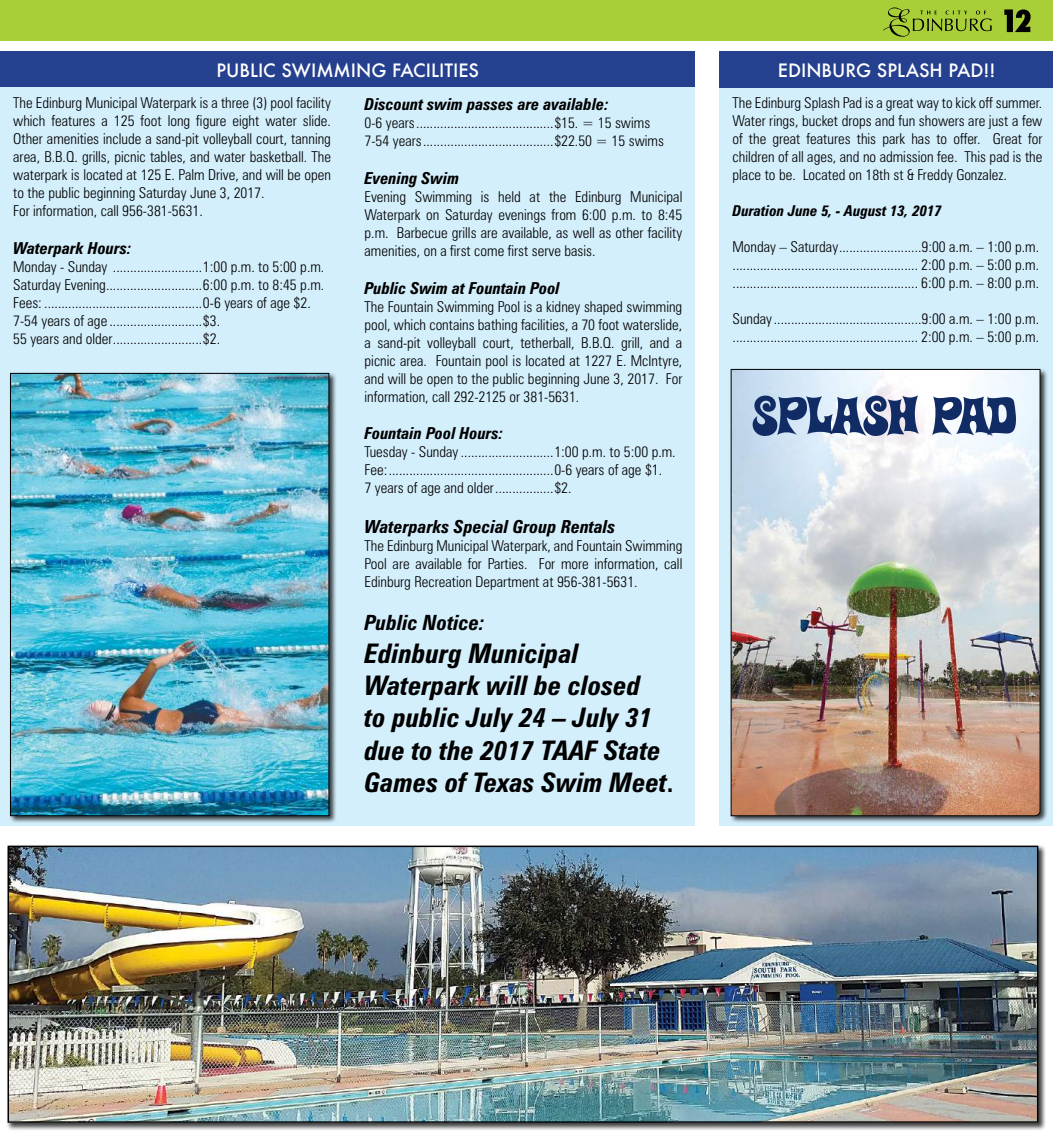
<style>
.page{position:relative;width:1053px;height:1134px;background:#fff}
.page>*{position:absolute;margin:0;border:0;box-sizing:border-box;transform-origin:0 0}
.t1{font:italic 700 condensed 27px/32.4px "Zurich BT";color:#000}
.t2{font:italic 700 condensed 21px "Zurich BT";color:#000}
.t3{font:500 18px "Futura";color:#fff}
.t4{font:italic 700 condensed 18px "Zurich BT";color:#000}
.t5{font:italic 700 condensed 16.5px "Zurich BT";color:#000}
.t6{font:300 condensed 15px/18px "Zurich BT";color:#000;text-align:justify}
.t7{font:italic 700 condensed 15px "Zurich BT";color:#000}
.s1{font-style:normal}
</style>
<div class="page">
<div style="left:1px;top:0;width:1052px;height:41px;background:#a9cf38"></div>
<svg style="left:883px;top:7px;width:109px;height:30px"></svg>
<svg style="left:1004px;top:9px;width:27px;height:23px"></svg>
<div style="left:720px;top:88px;width:333px;height:738px;background:#d4effc"></div>
<div style="left:720px;top:51px;width:333px;height:37px;background:#25408f"></div>
<div style="left:1px;top:51px;width:694px;height:37px;background:#25408f"></div>
<div style="left:1px;top:88px;width:694px;height:738px;background:#d4effc"></div>
<div style="left:730px;top:368px;width:318px;height:456px;background:#000;opacity:.75"></div>
<img style="left:731px;top:369px;width:309px;height:447px">
<div style="left:9px;top:372px;width:328px;height:452px;background:#000;opacity:.75"></div>
<img style="left:12px;top:375px;width:315px;height:439px">
<div style="left:10px;top:373px;width:319px;height:443px;border:1px solid #000"></div>
<div style="left:6px;top:844px;width:1040px;height:287px;background:#000;opacity:.75"></div>
<img style="left:10px;top:848px;width:1026px;height:273px">
<svg style="left:753px;top:395px;width:263px;height:41px"></svg>
<p class="t3" style="left:216px;top:58px;width:10px">PUBLI</p>
<p class="t3" style="left:263px;top:58px;width:61px">C SWIMMING</p>
<p class="t3" style="left:392px;top:58px;width:41px">FACILITI</p>
<p class="t3" style="left:458px;top:58px;width:22px">ES</p>
<p class="t3" style="left:778px;top:58px;width:219px">EDINBURG SPLASH PAD!!</p>
<p class="t6" style="left:13px;top:94px;width:319px;text-align:left">The Edinburg Municipal Waterpark is a three (3) pool facility which features a 125 foot long figure eight water slide.<br>Other amenities include a sand-pit volleyball court, tanning area, B.B.Q. grills, picnic tables, and water basketball. The waterpark is located at 125 E. Palm Drive, and will be open to the public beginning Saturday June 3, 2017.<br>For information, call 956-381-5631.</p>
<p class="t5" style="left:13px;top:238px;width:120px">Waterpark Hours:</p>
<p class="t6" style="left:13px;top:258px;width:313px;text-align:left">Monday - Sunday ..........................1:00 p.m. to 5:00 p.m.<br>Saturday Evening............................6:00 p.m. to 8:45 p.m.<br>Fees: ..............................................0-6 years of age $2.<br>7-54 years of age ...........................$3.<br>55 years and older..........................$2.</p>
<p class="t6" style="left:733px;top:94px;width:311px">The Edinburg Splash Pad is a great way to kick off summer.<br>Water rings, bucket drops and fun showers are just a few of the great features this park has to offer. Great for children of all ages, and no admission fee. This pad is the place to be. Located on 18th st &amp; Freddy Gonzalez.</p>
<p class="t7" style="left:733px;top:202px;width:211px">Duration June 5, - August 13, 2017</p>
<p class="t6" style="left:733px;top:238px;width:308px">Monday – Saturday........................9:00 a.m. – 1:00 p.m. ...................................................... 2:00 p.m. – 5:00 p.m. ...................................................... 6:00 p.m. – 8:00 p.m.</p>
<p class="t6" style="left:733px;top:310px;width:308px">Sunday...........................................9:00 a.m. – 1:00 p.m. ...................................................... 2:00 p.m. – 5:00 p.m.</p>
<p class="t5" style="left:365px;top:94px;width:246px">Discount swim passes are available:</p>
<p class="t6" style="left:365px;top:114px;width:301px">0-6 years........................................$15. = 15 swims<br>7-54 years......................................$22.50 = 15 swims</p>
<p class="t5" style="left:365px;top:168px;width:96px">Evening Swim</p>
<p class="t6" style="left:365px;top:187px;width:319px">Evening Swimming is held at the Edinburg Municipal Waterpark on Saturday evenings from 6:00 p.m. to 8:45 p.m. Barbecue grills are available, as well as other facility amenities, on a first come first serve basis.</p>
<p class="t5" style="left:365px;top:278px;width:197px">Public Swim at Fountain Pool</p>
<p class="t6" style="left:365px;top:297px;width:319px">The Fountain Swimming Pool is a kidney shaped swimming pool, which contains bathing facilities, a 70 foot waterslide, a sand-pit volleyball court, tetherball, B.B.Q. grill, and a picnic area. Fountain pool is located at 1227 E. McIntyre, and will be open to the public beginning June 3, 2017. For information, call 292-2125 or 381-5631.</p>
<p class="t5" style="left:365px;top:423px;width:140px">Fountain Pool Hours:</p>
<p class="t6" style="left:365px;top:443px;width:313px;text-align:left">Tuesday - Sunday ...........................1:00 p.m. to 5:00 p.m.<br>Fee:................................................0-6 years of age $1.<br>7 years of age and older.................$2.</p>
<p class="t4" style="left:365px;top:516px;width:253px">Waterparks Special Group Rentals</p>
<p class="t6" style="left:365px;top:537px;width:319px">The Edinburg Municipal Waterpark, and Fountain Swimming Pool are available for Parties. For more information, call Edinburg Recreation Department at 956-381-5631.</p>
<h2 class="t2" style="left:365px;top:610px;width:122px">Public Notice:</h2>
<h1 class="t1" style="left:365px;top:637px;width:311px">Edinburg Municipal<br>Waterpark will be closed<br>to public July 24 – July 31 due to the 2017 TAAF State<br>Games of Texas Swim Meet<span class="s1">.</span></h1>
</div>
